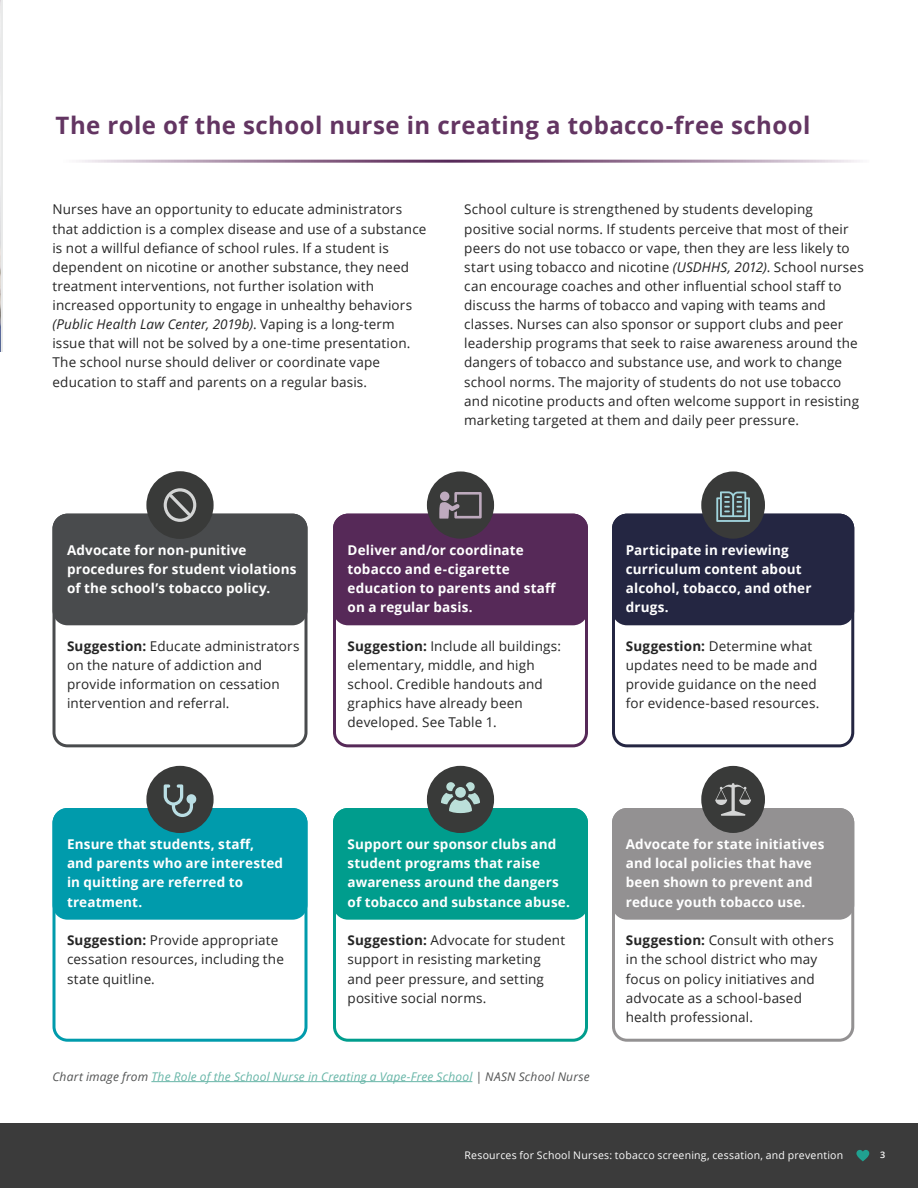
<style>
.page{position:relative;width:918px;height:1188px;background:#fff}
.page>*{position:absolute;margin:0;border:0;box-sizing:border-box;transform-origin:0 0}
.t1{font:700 24px "Open Sans";letter-spacing:.015em;color:#633562}
.t2{font:13.5px/19.2px "Open Sans";letter-spacing:.01em;color:#252525}
.t3{font:700 13.5px/19.2px "Open Sans";letter-spacing:.01em;color:#fff}
.t4{font:italic 12px "Open Sans";letter-spacing:.015em;color:#68b6a8}
.t5{font:10.5px "Open Sans";letter-spacing:.02em;color:#fff}
.t6{font:600 9px "Open Sans";color:#fff}
.s1{font-style:italic}
.s2{font-weight:700}
.s3{color:#535454}
</style>
<div class="page">
<hr style="left:0;top:0;width:2px;height:351px;background:#e9eaea">
<img style="left:0;top:0;width:1px;height:351px">
<div style="left:0;top:1123px;width:918px;height:65px;background:#3b3b3b"></div>
<svg style="left:856px;top:1150px;width:13px;height:11px"></svg>
<hr style="left:151px;top:1081px;width:321px;height:1px;background:#68b6a8">
<div style="left:52px;top:514px;width:256px;height:233px;border:3px solid #494b4d;border-radius:14px"></div>
<div style="left:52px;top:808px;width:256px;height:234px;border:3px solid #009bac;border-radius:14px"></div>
<div style="left:54px;top:515px;width:252px;height:109px;background:#494b4d;border-radius:14px"></div>
<div style="left:52px;top:514px;width:256px;height:111px;border:3px solid #494b4d;border-radius:14px"></div>
<div style="left:54px;top:810px;width:252px;height:108px;background:#009bac;border-radius:14px"></div>
<div style="left:52px;top:808px;width:256px;height:112px;border:3px solid #009bac;border-radius:14px"></div>
<div style="left:146px;top:471px;width:68px;height:68px;background:#393a39;border-radius:50%"></div>
<div style="left:146px;top:766px;width:68px;height:67px;background:#393a39;border-radius:50%"></div>
<div style="left:333px;top:514px;width:255px;height:233px;border:3px solid #562958;border-radius:14px"></div>
<div style="left:333px;top:808px;width:255px;height:234px;border:3px solid #009d8d;border-radius:14px"></div>
<div style="left:334px;top:515px;width:252px;height:109px;background:#562958;border-radius:14px"></div>
<div style="left:333px;top:514px;width:255px;height:111px;border:3px solid #562958;border-radius:14px"></div>
<div style="left:334px;top:810px;width:252px;height:108px;background:#009d8d;border-radius:14px"></div>
<div style="left:333px;top:808px;width:255px;height:112px;border:3px solid #009d8d;border-radius:14px"></div>
<div style="left:427px;top:471px;width:67px;height:68px;background:#393a39;border-radius:50%"></div>
<div style="left:427px;top:766px;width:67px;height:67px;background:#393a39;border-radius:50%"></div>
<div style="left:612px;top:514px;width:242px;height:233px;border:3px solid #242642;border-radius:14px"></div>
<div style="left:612px;top:808px;width:242px;height:234px;border:3px solid #939192;border-radius:14px"></div>
<div style="left:614px;top:515px;width:239px;height:109px;background:#242642;border-radius:14px"></div>
<div style="left:612px;top:514px;width:242px;height:111px;border:3px solid #242642;border-radius:14px"></div>
<div style="left:614px;top:810px;width:239px;height:108px;background:#939192;border-radius:14px"></div>
<div style="left:612px;top:808px;width:242px;height:112px;border:3px solid #939192;border-radius:14px"></div>
<div style="left:701px;top:471px;width:64px;height:68px;background:#393a39;border-radius:50%"></div>
<div style="left:701px;top:766px;width:64px;height:67px;background:#393a39;border-radius:50%"></div>
<svg style="left:164px;top:488px;width:32px;height:34px"></svg>
<svg style="left:439px;top:492px;width:43px;height:27px"></svg>
<div style="left:440px;top:492px;width:9px;height:9px;background:#beaabe;border-radius:50%"></div>
<svg style="left:716px;top:491px;width:34px;height:31px"></svg>
<svg style="left:164px;top:784px;width:33px;height:33px"></svg>
<svg style="left:441px;top:782px;width:39px;height:31px"></svg>
<svg style="left:715px;top:783px;width:36px;height:33px"></svg>
<h1 class="t1" style="left:56px;top:109px;width:756px">The role of the school nurse in creating a tobacco-free school</h1>
<p class="t2" style="left:52px;top:200px;width:375px">Nurses have an opportunity to educate administrators that addiction is a complex disease and use of a substance is not a willful defiance of school rules. If a student is dependent on nicotine or another substance, they need treatment interventions, not further isolation with increased opportunity to engage in unhealthy behaviors <span class="s1">(Public Health Law Center, 2019b)</span>. Vaping is a long-term issue that will not be solved by a one-time presentation.<br>The school nurse should deliver or coordinate vape education to staff and parents on a regular basis.</p>
<p class="t2" style="left:464px;top:200px;width:401px">School culture is strengthened by students developing positive social norms. If students perceive that most of their peers do not use tobacco or vape, then they are less likely to start using tobacco and nicotine <span class="s1">(USDHHS, 2012)</span>. School nurses can encourage coaches and other influential school staff to discuss the harms of tobacco and vaping with teams and classes. Nurses can also sponsor or support clubs and peer leadership programs that seek to raise awareness around the dangers of tobacco and substance use, and work to change school norms. The majority of students do not use tobacco and nicotine products and often welcome support in resisting marketing targeted at them and daily peer pressure.</p>
<p class="t3" style="left:67px;top:540px;width:231px">Advocate for non-punitive procedures for student violations of the school’s tobacco policy.</p>
<p class="t2" style="left:67px;top:636px;width:234px"><span class="s2">Suggestion:</span> Educate administrators on the nature of addiction and provide information on cessation intervention and referral.</p>
<p class="t3" style="left:348px;top:540px;width:210px">Deliver and/or coordinate tobacco and e-cigarette education to parents and staff on a regular basis.</p>
<p class="t2" style="left:348px;top:636px;width:215px"><span class="s2">Suggestion:</span> Include all buildings: elementary, middle, and high school. Credible handouts and graphics have already been developed. See Table 1.</p>
<p class="t3" style="left:626px;top:540px;width:187px">Participate in reviewing curriculum content about alcohol, tobacco, and other drugs.</p>
<p class="t2" style="left:626px;top:636px;width:195px"><span class="s2">Suggestion:</span> Determine what updates need to be made and provide guidance on the need for evidence-based resources.</p>
<p class="t3" style="left:67px;top:834px;width:218px">Ensure that students, staff, and parents who are interested in quitting are referred to treatment.</p>
<p class="t2" style="left:67px;top:930px;width:218px"><span class="s2">Suggestion:</span> Provide appropriate cessation resources, including the state quitline.</p>
<p class="t3" style="left:348px;top:834px;width:224px">Support our sponsor clubs and student programs that raise awareness around the dangers of tobacco and substance abuse.</p>
<p class="t2" style="left:348px;top:930px;width:219px"><span class="s2">Suggestion:</span> Advocate for student support in resisting marketing and peer pressure, and setting positive social norms.</p>
<p class="t4" style="left:52px;top:1068px;width:539px"><span class="s3">Chart image from</span> The Role of the School Nurse in Creating a Vape-Free School <span class="s3">| NASN School Nurse</span></p>
<p class="t3" style="left:626px;top:834px;width:200px">Advocate for state initiatives and local policies that have been shown to prevent and reduce youth tobacco use.</p>
<p class="t2" style="left:626px;top:930px;width:209px"><span class="s2">Suggestion:</span> Consult with others in the school district who may focus on policy initiatives and advocate as a school-based health professional.</p>
<p class="t5" style="left:465px;top:1148px;width:380px">Resources for School Nurses: tobacco screening, cessation, and prevention</p>
<p class="t6" style="left:880px;top:1148px;width:7px">3</p>
</div>
